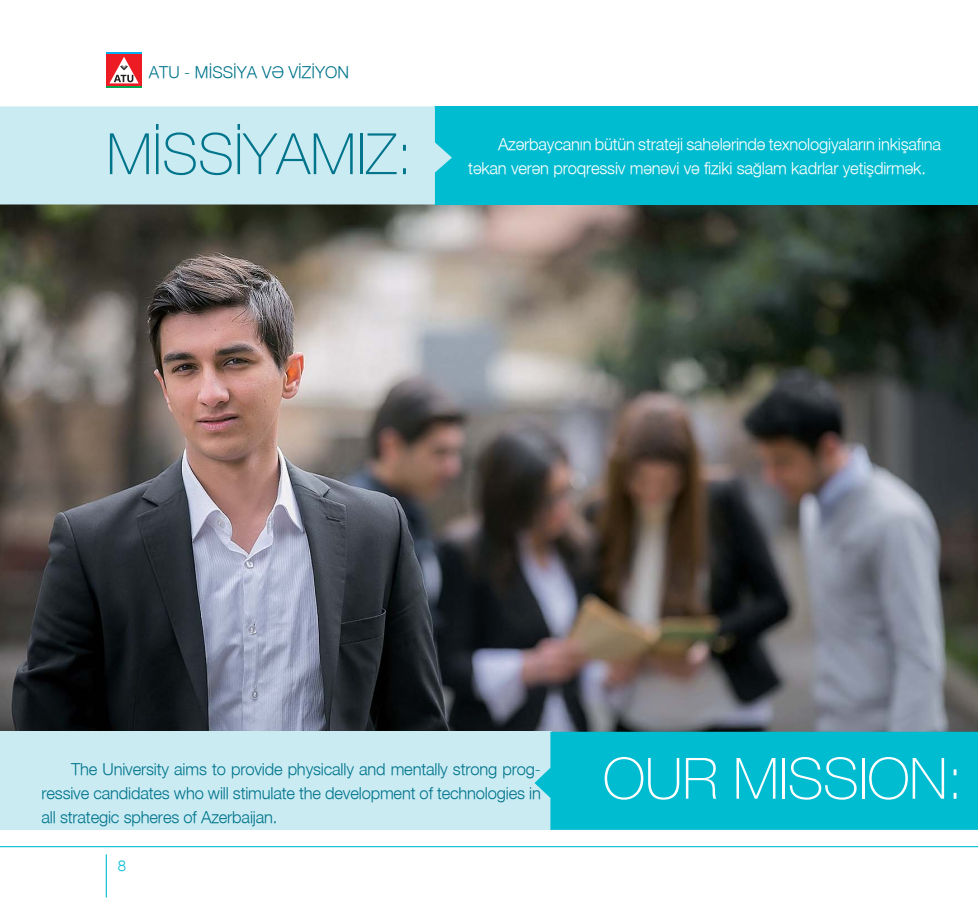
<style>
.page{position:relative;width:978px;height:915px;background:#fff}
.page>*{position:absolute;margin:0;border:0;box-sizing:border-box;transform-origin:0 0}
.t1{font:100 57px "Azeron";color:#00758c}
.t2{font:100 57px "Azeron";letter-spacing:-.01em;color:#fff}
.t3{font:300 16.5px/24px "Azeron";letter-spacing:-.01em;color:#00758c;text-align:justify}
.t4{font:300 16.5px/24px "Azeron";letter-spacing:-.01em;color:#fff}
.t5{font:300 15px "Azeron";color:#00bcd0}
</style>
<div class="page">
<img style="left:0;top:204px;width:978px;height:527px">
<hr style="left:0;top:845px;width:978px;height:1px;background:#00bcd0">
<hr style="left:106px;top:854px;width:1px;height:43px;background:#00bcd0">
<div style="left:106px;top:52px;width:36px;height:36px;background:#ed1c24"></div>
<hr style="left:106px;top:52px;width:36px;height:2px;background:#00aeef">
<hr style="left:106px;top:86px;width:36px;height:2px;background:#00a650">
<svg style="left:109px;top:57px;width:30px;height:26px"></svg>
<div style="left:435px;top:106px;width:543px;height:98px;background:#00bcd0"></div>
<div style="left:0;top:731px;width:552px;height:98px;background:#cbebf3"></div>
<div style="left:0;top:106px;width:452px;height:98px;background:#cbebf3"></div>
<div style="left:534px;top:731px;width:444px;height:98px;background:#00bcd0"></div>
<p class="t3" style="left:149px;top:60px;width:202px">ATU - MИSSИYA VЯ VИZИYON</p>
<h1 class="t1" style="left:106px;top:122px;width:308px">MИSSИYAMЫZ:</h1>
<p class="t4" style="left:468px;top:132px;width:474px;text-indent:30px">Azяrbaycanыn bцtцn strateji sahяlяrindя texnologiyalarыn inki шa fыna tяkan verяn proqressiv mяnяvi vя fiziki saьlam kadrlar ye tiшdir mяk.</p>
<p class="t3" style="left:41px;top:756px;width:501px;text-indent:30px">The University aims to provide physically and mentally strong prog&shy;ressive candidates who will stimulate the development of technologies in all strategic spheres of Azerbaijan.</p>
<h1 class="t2" style="left:603px;top:746px;width:362px">OUR MЫSSЫON:</h1>
<p class="t5" style="left:118px;top:855px;width:10px">8</p>
</div>
